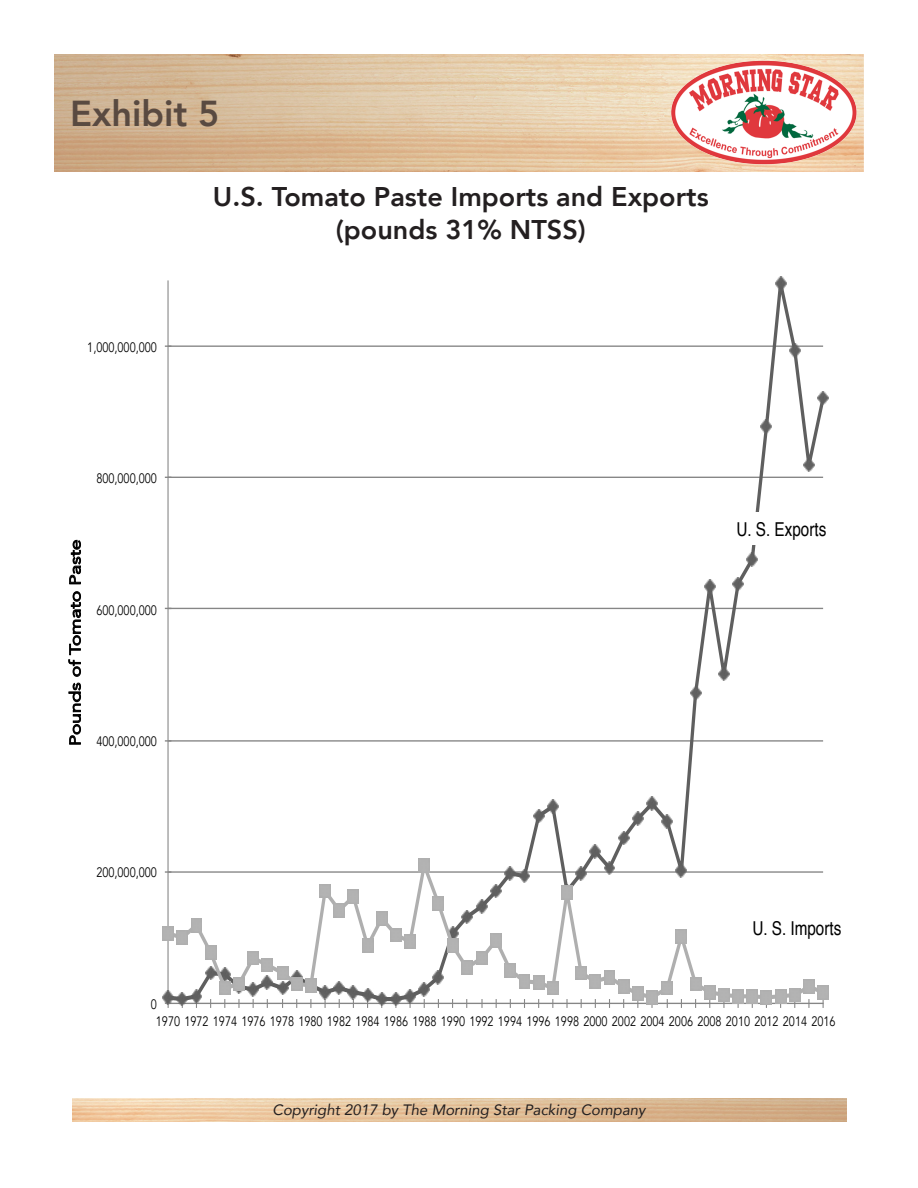
<style>
.page{position:relative;width:918px;height:1188px;background:#fff}
.page>*{position:absolute;margin:0;border:0;box-sizing:border-box;transform-origin:0 0}
.t1{font:800 36px "Avenir";color:#594a41}
.t2{font:800 27px "Avenir";color:#231f20}
.t3{font:19.05px "Helvetica";color:#000;scale:.8 1}
.t4{font:15.3px "Avenir";color:#000;scale:1.25 1}
.t5{font:italic 15px "Avenir";color:#231f20}
.t6{font:13.65px "Avenir";color:#000;scale:.8 1}
</style>
<div class="page">
<img style="left:54px;top:54px;width:810px;height:118px">
<img style="left:669px;top:57px;width:195px;height:115px">
<hr style="left:168px;top:1003px;width:656px;height:1px;background:#868686">
<svg style="left:167px;top:280px;width:657px;height:580px"></svg>
<img style="left:163px;top:991px;width:7px;height:14px">
<img style="left:179px;top:1003px;width:6px;height:3px">
<svg style="left:252px;top:1004px;width:16px;height:4px"></svg>
<img style="left:379px;top:1003px;width:6px;height:3px">
<img style="left:393px;top:1003px;width:6px;height:3px">
<img style="left:533px;top:809px;width:11px;height:14px">
<svg style="left:547px;top:800px;width:11px;height:13px"></svg>
<svg style="left:590px;top:845px;width:11px;height:13px"></svg>
<img style="left:618px;top:831px;width:11px;height:14px">
<img style="left:632px;top:812px;width:11px;height:14px">
<img style="left:647px;top:797px;width:10px;height:14px">
<svg style="left:662px;top:815px;width:11px;height:13px"></svg>
<img style="left:690px;top:686px;width:11px;height:14px">
<svg style="left:704px;top:580px;width:11px;height:13px"></svg>
<img style="left:718px;top:667px;width:11px;height:14px">
<img style="left:733px;top:577px;width:11px;height:14px">
<img style="left:747px;top:552px;width:11px;height:14px">
<img style="left:761px;top:420px;width:11px;height:14px">
<svg style="left:775px;top:277px;width:11px;height:13px"></svg>
<img style="left:789px;top:343px;width:11px;height:14px">
<img style="left:803px;top:458px;width:11px;height:14px">
<img style="left:818px;top:391px;width:11px;height:14px">
<svg style="left:167px;top:860px;width:657px;height:143px"></svg>
<svg style="left:163px;top:927px;width:25px;height:17px"></svg>
<img style="left:191px;top:918px;width:11px;height:14px">
<svg style="left:205px;top:946px;width:11px;height:13px"></svg>
<img style="left:219px;top:981px;width:11px;height:14px">
<img style="left:234px;top:977px;width:10px;height:14px">
<img style="left:248px;top:951px;width:11px;height:14px">
<img style="left:262px;top:958px;width:11px;height:14px">
<img style="left:277px;top:966px;width:11px;height:14px">
<img style="left:291px;top:977px;width:11px;height:14px">
<svg style="left:305px;top:979px;width:11px;height:13px"></svg>
<img style="left:320px;top:884px;width:11px;height:14px">
<img style="left:334px;top:903px;width:11px;height:14px">
<svg style="left:348px;top:890px;width:11px;height:13px"></svg>
<img style="left:362px;top:939px;width:11px;height:14px">
<svg style="left:376px;top:912px;width:11px;height:13px"></svg>
<img style="left:390px;top:928px;width:11px;height:14px">
<img style="left:405px;top:935px;width:11px;height:14px">
<img style="left:419px;top:858px;width:11px;height:14px">
<svg style="left:433px;top:897px;width:11px;height:13px"></svg>
<img style="left:447px;top:939px;width:11px;height:14px">
<svg style="left:461px;top:961px;width:11px;height:13px"></svg>
<img style="left:477px;top:951px;width:10px;height:14px">
<img style="left:491px;top:933px;width:11px;height:14px">
<svg style="left:505px;top:964px;width:11px;height:13px"></svg>
<img style="left:519px;top:974px;width:11px;height:14px">
<svg style="left:533px;top:976px;width:11px;height:13px"></svg>
<img style="left:547px;top:981px;width:11px;height:14px">
<svg style="left:562px;top:886px;width:10px;height:13px"></svg>
<img style="left:576px;top:966px;width:11px;height:14px">
<img style="left:590px;top:974px;width:11px;height:14px">
<img style="left:604px;top:970px;width:11px;height:14px">
<img style="left:618px;top:980px;width:11px;height:14px">
<svg style="left:632px;top:987px;width:11px;height:21px"></svg>
<img style="left:647px;top:991px;width:10px;height:14px">
<img style="left:662px;top:981px;width:11px;height:14px">
<img style="left:676px;top:929px;width:11px;height:14px">
<img style="left:690px;top:977px;width:11px;height:14px">
<img style="left:704px;top:985px;width:11px;height:14px">
<img style="left:718px;top:988px;width:11px;height:14px">
<img style="left:733px;top:989px;width:11px;height:14px">
<img style="left:747px;top:989px;width:11px;height:14px">
<img style="left:761px;top:991px;width:11px;height:14px">
<img style="left:775px;top:989px;width:11px;height:14px">
<img style="left:789px;top:988px;width:11px;height:14px">
<img style="left:803px;top:980px;width:11px;height:14px">
<img style="left:818px;top:985px;width:11px;height:14px">
<svg style="left:69px;top:683px;width:12px;height:62px"></svg>
<svg style="left:68px;top:591px;width:13px;height:86px"></svg>
<svg style="left:69px;top:540px;width:12px;height:44px"></svg>
<div style="left:751px;top:911px;width:92px;height:32px;background:#fff"></div>
<div style="left:734px;top:512px;width:95px;height:33px;background:#fff"></div>
<p class="t1" style="left:70px;top:85px;width:151px">Exhibit 5</p>
<p class="t6" style="left:87px;top:339px;width:89px">1,000,000,000</p>
<p class="t6" style="left:96px;top:470px;width:77px">800,000,000</p>
<p class="t4" style="left:66px;top:746px;width:167px;rotate:-90deg">Pounds of Tomato Paste</p>
<p class="t6" style="left:96px;top:602px;width:77px">600,000,000</p>
<p class="t6" style="left:96px;top:733px;width:77px">400,000,000</p>
<p class="t6" style="left:96px;top:865px;width:77px">200,000,000</p>
<p class="t6" style="left:151px;top:996px;width:9px">0</p>
<p class="t2" style="left:213px;top:176px;width:497px">U.S. Tomato Paste Imports and Exports</p>
<p class="t2" style="left:336px;top:208px;width:251px">(pounds 31% NTSS)</p>
<p class="t3" style="left:736px;top:515px;width:114px">U. S. Exports</p>
<p class="t3" style="left:752px;top:913px;width:113px">U. S. Imports</p>
<p class="t6" style="left:156px;top:1013px;width:851px">1970 1972 1974 1976 1978 1980 1982 1984 1986 1988 1990 1992 1994 1996 1998 2000 2002 2004 2006 2008 2010 2012 2014 2016</p>
<p class="t5" style="left:273px;top:1100px;width:374px">Copyright 2017 by The Morning Star Packing Company</p>
</div>
